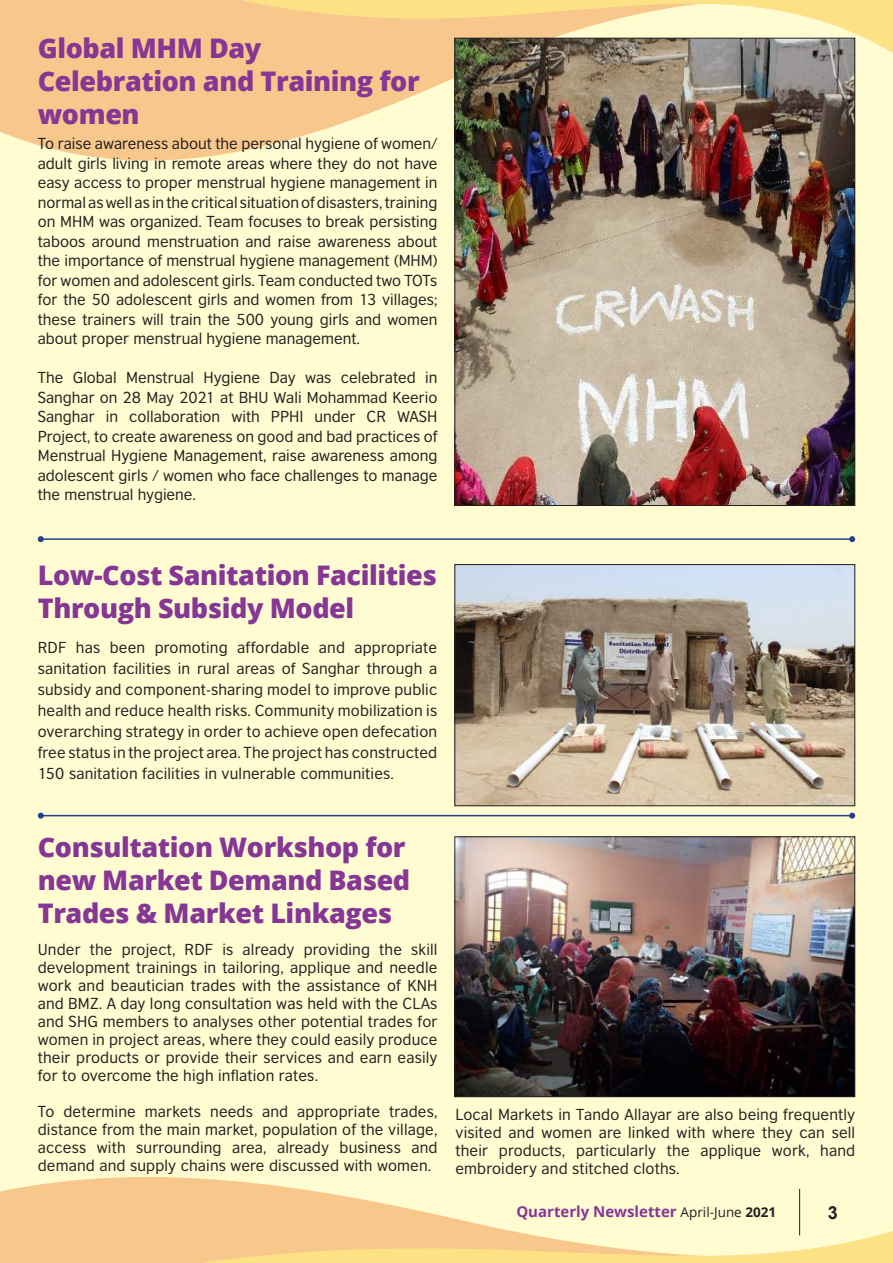
<style>
.page{position:relative;width:893px;height:1263px;background:#fffcd2}
.page>*{position:absolute;margin:0;border:0;box-sizing:border-box;transform-origin:0 0}
.t1{font:800 27px/33px "Open Sans";letter-spacing:-.015em;color:#863694}
.t2{font:700 18px "Arial";color:#231f20}
.t3{font:15px/19.5px "British Council Sans";letter-spacing:.01em;color:#231f20;text-align:justify}
.t4{font:700 15px "Open Sans";color:#863694}
.s1{font-weight:400;font-size:13.5px;color:#231f20}
.s2{font-size:13.5px;color:#231f20}
</style>
<div class="page">
<svg style="left:0;top:0;width:856px;height:162px;fill:#f7c78b"></svg>
<svg style="left:190px;top:0;width:703px;height:73px;fill:#f7c78b"></svg>
<svg style="left:0;top:1177px;width:801px;height:86px;fill:#f7c78b"></svg>
<svg style="left:190px;top:1221px;width:703px;height:42px"></svg>
<img style="left:456px;top:40px;width:397px;height:464px">
<img style="left:456px;top:566px;width:397px;height:238px">
<div style="left:454px;top:564px;width:401px;height:242px;border:1px solid #231f20"></div>
<img style="left:456px;top:838px;width:397px;height:257px">
<div style="left:454px;top:836px;width:401px;height:261px;border:1px solid #231f20"></div>
<hr style="left:799px;top:1189px;width:1px;height:46px;background:#231f20">
<hr style="left:41px;top:538px;width:811px;height:2px;background:#253f8e">
<svg style="left:38px;top:536px;width:6px;height:6px"></svg>
<svg style="left:849px;top:536px;width:6px;height:6px"></svg>
<hr style="left:41px;top:815px;width:811px;height:1px;background:#253f8e">
<svg style="left:38px;top:813px;width:6px;height:6px"></svg>
<svg style="left:849px;top:813px;width:6px;height:6px"></svg>
<h1 class="t1" style="left:38px;top:31px;width:383px">Global MHM Day<br>Celebration and Training for women</h1>
<p class="t3" style="left:38px;top:133px;width:401px">To raise awareness about the personal hygiene of women/ adult girls living in remote areas where they do not have easy access to proper menstrual hygiene management in normal as well as in the critical situation of disasters, training on MHM was organized. Team focuses to break persisting taboos around menstruation and raise awareness about the importance of menstrual hygiene management (MHM) for women and adolescent girls. Team conducted two TOTs for the 50 adolescent girls and women from 13 villages; these trainers will train the 500 young girls and women about proper menstrual hygiene management.</p>
<p class="t3" style="left:38px;top:367px;width:401px">The Global Menstrual Hygiene Day was celebrated in Sanghar on 28 May 2021 at BHU Wali Mohammad Keerio Sanghar in collaboration with PPHI under CR WASH Project, to create awareness on good and bad practices of Menstrual Hygiene Management, raise awareness among adolescent girls / women who face challenges to manage the menstrual hygiene.</p>
<h1 class="t1" style="left:38px;top:557px;width:401px">Low-Cost Sanitation Facilities<br>Through Subsidy Model</h1>
<p class="t3" style="left:38px;top:637px;width:401px;line-height:21px">RDF has been promoting affordable and appropriate sanitation facilities in rural areas of Sanghar through a subsidy and component-sharing model to improve public health and reduce health risks. Community mobilization is overarching strategy in order to achieve open defecation free status in the project area. The project has constructed 150 sanitation facilities in vulnerable communities.</p>
<h1 class="t1" style="left:38px;top:829px;width:374px">Consultation Workshop for new Market Demand Based<br>Trades &amp; Market Linkages</h1>
<p class="t3" style="left:38px;top:940px;width:401px;line-height:18px">Under the project, RDF is already providing the skill development trainings in tailoring, applique and needle work and beautician trades with the assistance of KNH and BMZ. A day long consultation was held with the CLAs and SHG members to analyses other potential trades for women in project areas, where they could easily produce their products or provide their services and earn easily for to overcome the high inflation rates.</p>
<p class="t3" style="left:38px;top:1102px;width:401px;line-height:18px">To determine markets needs and appropriate trades, distance from the main market, population of the village, access with surrounding area, already business and demand and supply chains were discussed with women.</p>
<p class="t3" style="left:455px;top:1105px;width:401px;line-height:18px">Local Markets in Tando Allayar are also being frequently visited and women are linked with where they can sell their products, particularly the applique work, hand embroidery and stitched cloths.</p>
<p class="t4" style="left:516px;top:1201px;width:261px">Quarterly Newsletter <span class="s1">April-June</span> <span class="s2">2021</span></p>
<p class="t2" style="left:828px;top:1200px;width:12px">3</p>
</div>
